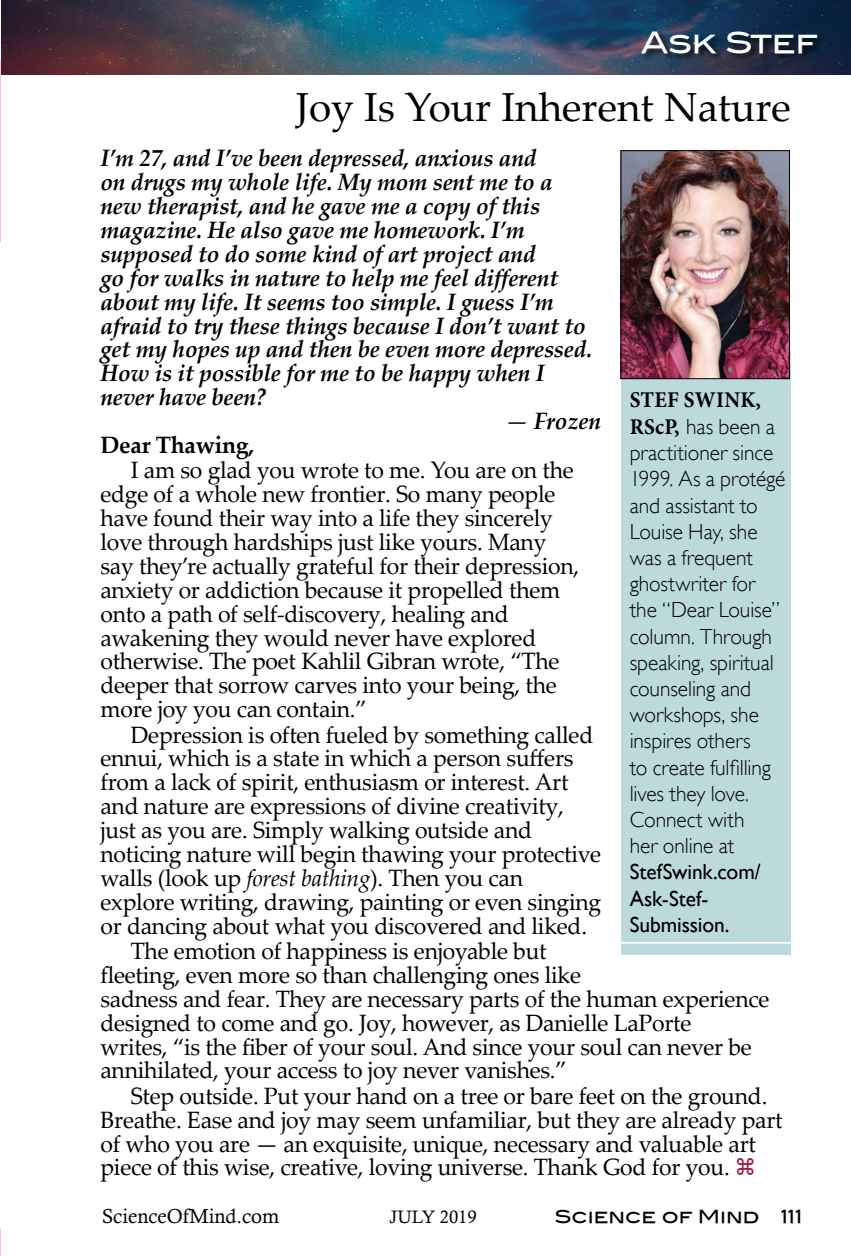
<style>
.page{position:relative;width:851px;height:1256px;background:#fff}
.page>*{position:absolute;margin:0;border:0;box-sizing:border-box;transform-origin:0 0}
.t1{font:40.5px "Palatino Linotype";color:#000}
.t2{font:29.25px "Blair Md ITCTT Medium";letter-spacing:-.01em;color:#fff}
.t3{font:23.62px/23.8px "Palatino Linotype";letter-spacing:-.01em;color:#000}
.t4{font:italic 700 23.62px/23.8px "Palatino Linotype";letter-spacing:-.01em;color:#000}
.t5{font:700 23.62px "Palatino Linotype";letter-spacing:-.01em;color:#000}
.t6{font:700 22.5px "Minion Pro";letter-spacing:.01em;color:#000;scale:.95 1}
.t7{font:300 21.82px/26.1px "Gill Sans";color:#000}
.t8{font:21.82px/26.1px "Gill Sans";letter-spacing:-.005em;color:#000}
.t9{font:20.25px "Calisto";color:#000}
.t10{font:18px "Blair Md ITCTT Medium";color:#000}
.t11{font:18px "Calisto";color:#000}
.s1{font-style:italic}
.s2{font-family:"Minion Pro";font-weight:700;font-size:22.5px}
</style>
<div class="page">
<img style="left:1px;top:0;width:849px;height:74px">
<div style="left:620px;top:350px;width:170px;height:604px;background:#bcdadc"></div>
<div style="left:640px;top:30px;width:186px;height:32px;background:#000;opacity:.78"></div>
<hr style="left:609px;top:942px;width:195px;height:1px;background:#fff">
<img style="left:622px;top:152px;width:165px;height:225px">
<div style="left:620px;top:150px;width:169px;height:229px;border:1px solid #000"></div>
<hr style="left:0;top:60px;width:1px;height:182px;background:#fac0e2">
<svg style="left:0;top:1228px;width:1px;height:28px"></svg>
<p class="t2" style="left:640px;top:25px;width:179px">Ask Stef</p>
<h1 class="t1" style="left:296px;top:79px;width:496px">Joy Is Your Inherent Nature</h1>
<p class="t4" style="left:100px;top:146px;width:493px">I’m 27, and I’ve been depressed, anxious and<br>on drugs my whole life. My mom sent me to a new therapist, and he gave me a copy of this magazine. He also gave me homework. I’m supposed to do some kind of art project and<br>go for walks in nature to help me feel different about my life. It seems too simple. I guess I’m afraid to try these things because I don’t want to get my hopes up and then be even more depressed.<br>How is it possible for me to be happy when I never have been?</p>
<p class="t4" style="left:505px;top:408px;width:97px">— Frozen</p>
<p class="t5" style="left:100px;top:428px;width:155px">Dear Thawing,</p>
<p class="t3" style="left:100px;top:457px;width:480px;text-indent:30px">I am so glad you wrote to me. You are on the edge of a whole new frontier. So many people have found their way into a life they sincerely love through hardships just like yours. Many say they’re actually grateful for their depression, anxiety or addiction because it propelled them onto a path of self-discovery, healing and awakening they would never have explored otherwise. The poet Kahlil Gibran wrote, “The deeper that sorrow carves into your being, the more joy you can contain.”</p>
<p class="t3" style="left:131px;top:721px;width:464px">Depression is often fueled by something called</p>
<p class="t3" style="left:100px;top:745px;width:474px">ennui, which is a state in which a person suffers</p>
<p class="t3" style="left:100px;top:769px;width:469px">from a lack of spirit, enthusiasm or interest. Art</p>
<p class="t3" style="left:100px;top:793px;width:465px">and nature are expressions of divine creativity,</p>
<p class="t3" style="left:100px;top:817px;width:433px">just as you are. Simply walking outside and</p>
<p class="t3" style="left:100px;top:841px;width:502px">noticing nature will begin thawing your protective</p>
<p class="t3" style="left:100px;top:865px;width:424px">walls (look up <span class="s1">forest bathing</span>). Then you can</p>
<p class="t3" style="left:100px;top:888px;width:502px">explore writing, drawing, painting or even singing</p>
<p class="t3" style="left:100px;top:912px;width:488px">or dancing about what you discovered and liked.</p>
<p class="t3" style="left:131px;top:938px;width:417px">The emotion of happiness is enjoyable but</p>
<p class="t3" style="left:100px;top:962px;width:482px">fleeting, even more so than challenging ones like</p>
<p class="t3" style="left:100px;top:986px;width:670px">sadness and fear. They are necessary parts of the human experience</p>
<p class="t3" style="left:100px;top:1009px;width:592px">designed to come and go. Joy, however, as Danielle LaPorte</p>
<p class="t3" style="left:100px;top:1033px;width:653px">writes, “is the fiber of your soul. And since your soul can never be</p>
<p class="t3" style="left:100px;top:1057px;width:468px">annihilated, your access to joy never vanishes.”</p>
<p class="t3" style="left:131px;top:1083px;width:638px">Step outside. Put your hand on a tree or bare feet on the ground.</p>
<p class="t3" style="left:100px;top:1106px;width:683px">Breathe. Ease and joy may seem unfamiliar, but they are already part</p>
<p class="t3" style="left:100px;top:1130px;width:657px">of who you are — an exquisite, unique, necessary and valuable art</p>
<p class="t3" style="left:100px;top:1154px;width:630px">piece of this wise, creative, loving universe. Thank God for you.</p>
<p class="t6" style="left:629px;top:384px;width:140px">STEF SWINK,</p>
<p class="t7" style="left:629px;top:414px;width:157px"><span class="s2">RScP,</span> has been a practitioner since<br>1999. As a protégé and assistant to<br>Louise Hay, she was a frequent ghostwriter for the “Dear Louise” column. Through speaking, spiritual counseling and workshops, she inspires others<br>to create fulfilling lives they love.<br>Connect with<br>her online at</p>
<p class="t8" style="left:629px;top:858px;width:133px">StefSwink.com/<br>Ask-Stef-<br>Submission.</p>
<p class="t9" style="left:102px;top:1204px;width:179px">ScienceOfMind.com</p>
<p class="t11" style="left:389px;top:1206px;width:89px">JULY 2019</p>
<p class="t10" style="left:555px;top:1205px;width:249px">Science of Mind 111</p>
</div>
